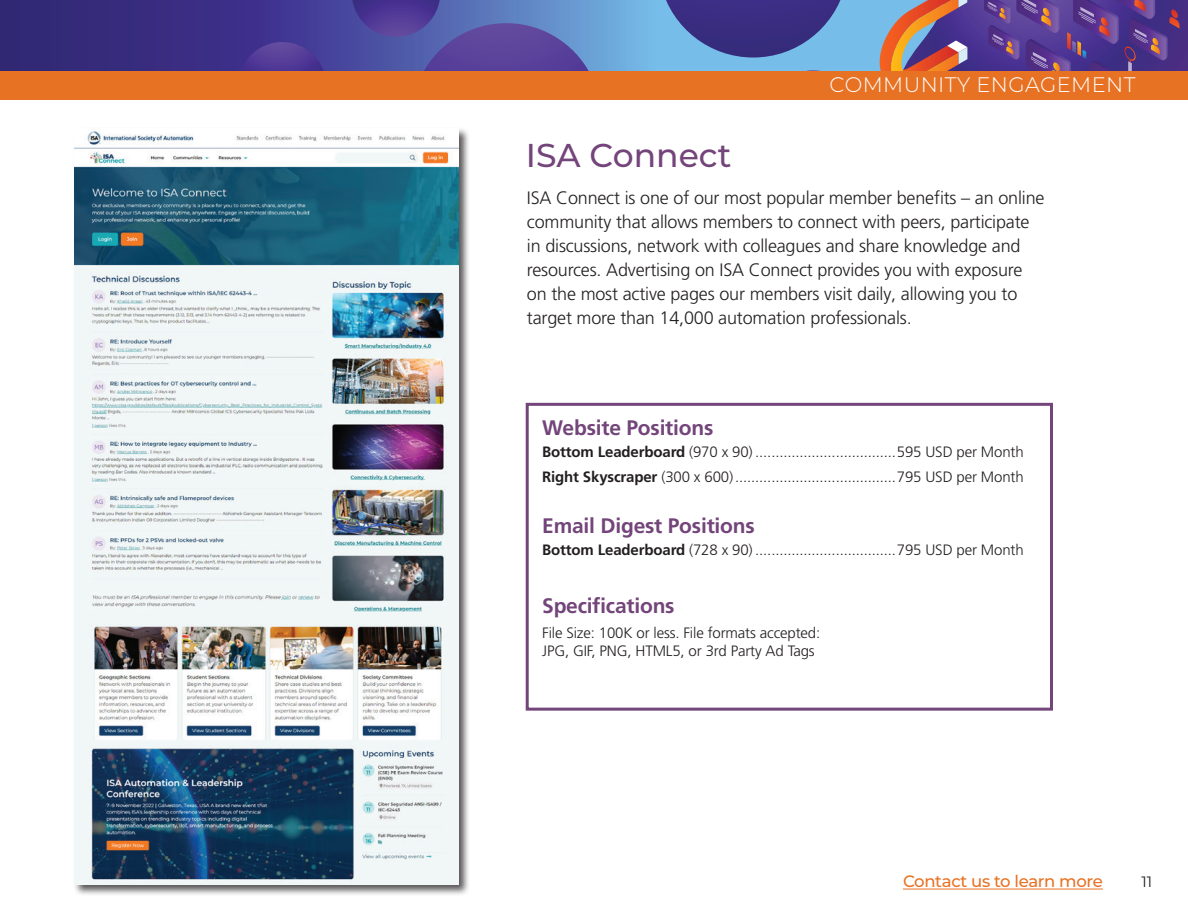
<style>
.page{position:relative;width:1188px;height:918px;background:#fff}
.page>*{position:absolute;margin:0;border:0;box-sizing:border-box;transform-origin:0 0}
.t1{font:500 33px "Montserrat";color:#73457a}
.t2{font:700 21px "Frutiger LT Pro";letter-spacing:-.01em;color:#73457a}
.t3{font:300 21px "Montserrat";letter-spacing:.02em;color:#fff}
.t4{font:300 18px/24px "Frutiger LT Pro";letter-spacing:-.01em;color:#231f20}
.t5{font:500 16.5px "Montserrat";letter-spacing:-.02em;color:#e87224}
.t6{font:300 15px/24.8px "Frutiger LT Pro";letter-spacing:-.01em;color:#231f20}
.t7{font:15px "Montserrat";color:#231f20}
.s1{font-weight:700}
</style>
<div class="page">
<div style="left:0;top:0;width:1188px;height:81px;background:#76bde9"></div>
<svg style="left:880px;top:0;width:308px;height:71px;background:#6f4b84"></svg>
<svg style="left:666px;top:0;width:175px;height:58px"></svg>
<svg style="left:806px;top:70px;width:14px;height:1px"></svg>
<svg style="left:0;top:0;width:632px;height:71px;background:#3e3b8c"></svg>
<svg style="left:238px;top:42px;width:88px;height:29px;background:#4d3a95"></svg>
<svg style="left:352px;top:0;width:242px;height:71px;background:#585ba9"></svg>
<hr style="left:903px;top:889px;width:200px;height:1px;background:#e87224">
<div style="left:0;top:71px;width:1188px;height:28px;background:#e87224"></div>
<div style="left:526px;top:403px;width:527px;height:308px;border:3px solid #73457a"></div>
<div style="left:73px;top:127px;width:398px;height:770px;background:#231f20;opacity:.75"></div>
<img style="left:74px;top:129px;width:385px;height:756px">
<p class="t3" style="left:830px;top:70px;width:307px">COMMUNITY ENGAGEMENT</p>
<h1 class="t1" style="left:526px;top:132px;width:207px">ISA Connect</h1>
<p class="t4" style="left:527px;top:186px;width:519px">ISA Connect is one of our most popular member benefits – an online community that allows members to connect with peers, participate in discussions, network with colleagues and share knowledge and resources. Advertising on ISA Connect provides you with exposure on the most active pages our members visit daily, allowing you to target more than 14,000 automation professionals.</p>
<p class="t2" style="left:542px;top:415px;width:173px">Website Positions</p>
<p class="t6" style="left:542px;top:440px;width:483px"><span class="s1">Bottom Leaderboard</span> (970 x 90) ...................................595 USD per Month<br><span class="s1">Right Skyscraper</span> (300 x 600)........................................795 USD per Month</p>
<p class="t2" style="left:542px;top:513px;width:214px">Email Digest Positions</p>
<p class="t6" style="left:542px;top:538px;width:483px"><span class="s1">Bottom Leaderboard</span> (728 x 90) ...................................795 USD per Month</p>
<p class="t2" style="left:542px;top:593px;width:134px">Specifications</p>
<p class="t6" style="left:542px;top:624px;width:280px;line-height:18px">File Size: 100K or less. File formats accepted:<br>JPG, GIF, PNG, HTML5, or 3rd Party Ad Tags</p>
<p class="t5" style="left:903px;top:870px;width:201px">Contact us to learn more</p>
<p class="t7" style="left:1142px;top:872px;width:12px">11</p>
</div>
